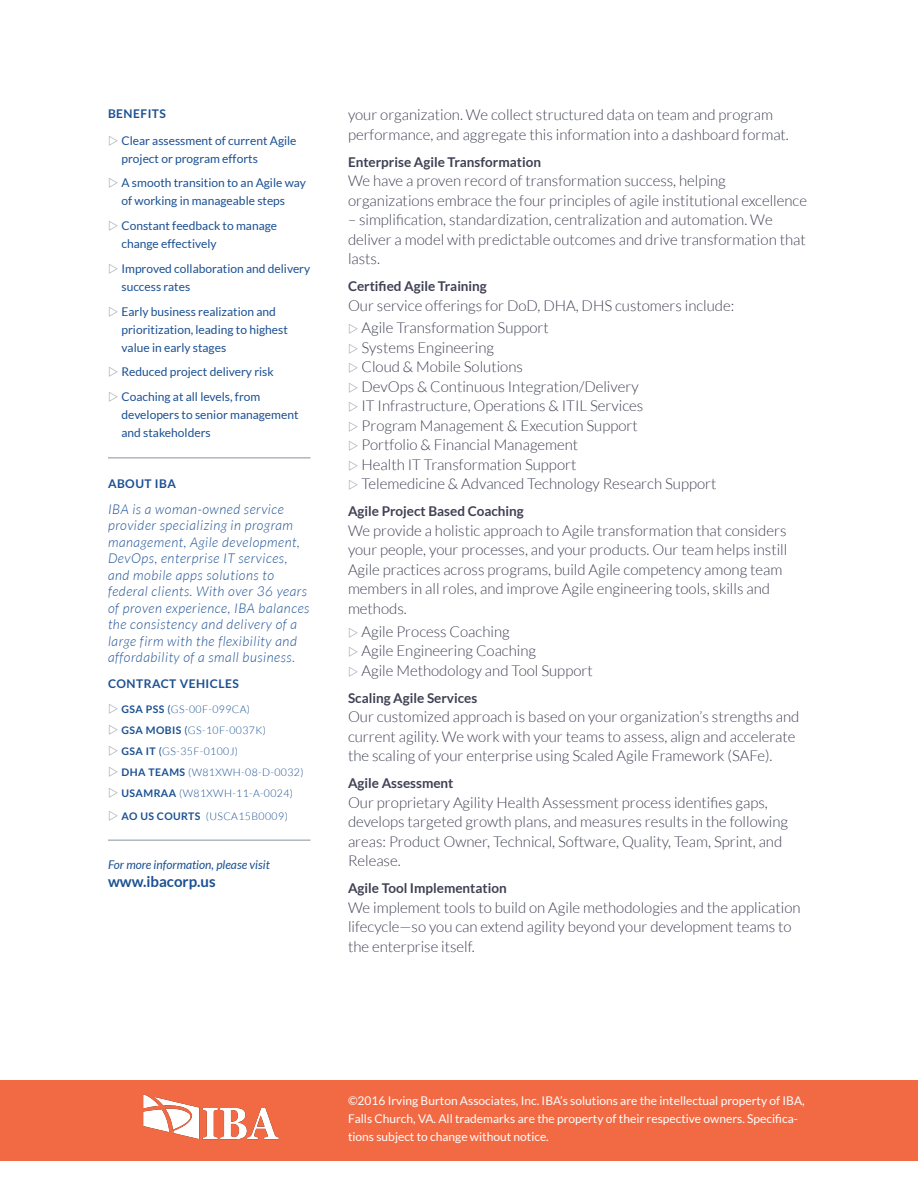
<style>
.page{position:relative;width:918px;height:1188px;background:#fff}
.page>*{position:absolute;margin:0;border:0;box-sizing:border-box;transform-origin:0 0}
.IBA_Body_Text{font:300 15px/19.5px "Lato";color:#3f4154}
.Sidebar_Head{font:700 15px "Lato";color:#1b5093}
.IBA_DS_Sidebar_Text{font:italic 300 13.5px/16.5px "Lato";letter-spacing:.04em;color:#1b5093}
.IBA_DS_Text_Subhead{font:700 13.5px "Lato";color:#3f4154}
.t1{font:12px/18px "Lato";color:#1b5093}
.t2{font:12px/18px "Lato";color:#fff}
.IBA_DS_Sidebar_Head{font:700 12px "Lato";letter-spacing:.04em;color:#1b5093}
.Sidebar_Head-2{font:italic 12px "Lato";color:#1b5093}
.t3{font:300 10.5px "Lato";letter-spacing:.04em;color:#1b5093}
.s1{font-weight:700}
.s2{font-weight:400}
</style>
<div class="page">
<div style="left:0;top:1080px;width:918px;height:81px;background:#f26a44"></div>
<img style="left:143px;top:1094px;width:136px;height:46px">
<hr style="left:108px;top:458px;width:202px;height:1px;background:#88919c">
<hr style="left:108px;top:840px;width:202px;height:1px;background:#88919c">
<p class="IBA_DS_Sidebar_Head" style="left:108px;top:106px;width:60px">BENEFITS</p>
<p class="t1" style="left:122px;top:131px;width:177px">Clear assessment of current Agile project or program efforts</p>
<p class="t1" style="left:122px;top:174px;width:186px">A smooth transition to an Agile way of working in manageable steps</p>
<p class="t1" style="left:122px;top:217px;width:157px">Constant feedback to manage change effectively</p>
<p class="t1" style="left:122px;top:259px;width:190px">Improved collaboration and delivery success rates</p>
<p class="t1" style="left:122px;top:302px;width:168px">Early business realization and prioritization, leading to highest value in early stages</p>
<p class="t1" style="left:122px;top:363px;width:154px">Reduced project delivery risk</p>
<p class="t1" style="left:122px;top:388px;width:179px">Coaching at all levels, from developers to senior management and stakeholders</p>
<p class="IBA_DS_Sidebar_Head" style="left:108px;top:477px;width:70px">ABOUT IBA</p>
<p class="IBA_DS_Sidebar_Text" style="left:108px;top:501px;width:203px">IBA is a woman-owned service provider specializing in program management, Agile development, DevOps, enterprise IT services, and mobile apps solutions to federal clients. With over 36 years of proven experience, IBA balances the consistency and delivery of a large firm with the flexibility and affordability of a small business.</p>
<p class="IBA_DS_Sidebar_Head" style="left:108px;top:676px;width:132px">CONTRACT VEHICLES</p>
<p class="t3" style="left:122px;top:704px;width:130px"><span class="s1">GSA PSS</span> <span class="s2">(</span>GS-00F-099CA)</p>
<p class="t3" style="left:122px;top:725px;width:146px"><span class="s1">GSA MOBIS</span> <span class="s2">(</span>GS-10F-0037K)</p>
<p class="t3" style="left:122px;top:746px;width:118px"><span class="s1">GSA IT</span> <span class="s2">(</span>GS-35F-0100J)</p>
<p class="t3" style="left:122px;top:767px;width:184px"><span class="s1">DHA TEAMS</span> (W81XWH-08-D-0032)</p>
<p class="t3" style="left:122px;top:788px;width:173px"><span class="s1">USAMRAA</span> (W81XWH-11-A-0024)</p>
<p class="t3" style="left:122px;top:810px;width:168px"><span class="s1">AO US COURTS</span> (USCA15B0009)</p>
<p class="Sidebar_Head-2" style="left:108px;top:858px;width:163px">For more information, please visit</p>
<p class="Sidebar_Head" style="left:108px;top:873px;width:109px">www.ibacorp.us</p>
<p class="IBA_Body_Text" style="left:348px;top:105px;width:442px">your organization. We collect structured data on team and program performance, and aggregate this information into a dashboard format.</p>
<p class="IBA_DS_Text_Subhead" style="left:348px;top:154px;width:195px">Enterprise Agile Transformation</p>
<p class="IBA_Body_Text" style="left:348px;top:171px;width:461px">We have a proven record of transformation success, helping organizations embrace the four principles of agile institutional excellence</p>
<p class="IBA_Body_Text" style="left:348px;top:210px;width:459px">– simplification, standardization, centralization and automation. We deliver a model with predictable outcomes and drive transformation that lasts.</p>
<p class="IBA_DS_Text_Subhead" style="left:348px;top:278px;width:140px">Certified Agile Training</p>
<p class="IBA_Body_Text" style="left:348px;top:296px;width:388px">Our service offerings for DoD, DHA, DHS customers include:</p>
<p class="IBA_Body_Text" style="left:362px;top:318px;width:189px">Agile Transformation Support</p>
<p class="IBA_Body_Text" style="left:362px;top:338px;width:134px">Systems Engineering</p>
<p class="IBA_Body_Text" style="left:362px;top:357px;width:163px">Cloud &amp; Mobile Solutions</p>
<p class="IBA_Body_Text" style="left:362px;top:377px;width:279px">DevOps &amp; Continuous Integration/Delivery</p>
<p class="IBA_Body_Text" style="left:362px;top:396px;width:283px">IT Infrastructure, Operations &amp; ITIL Services</p>
<p class="IBA_Body_Text" style="left:362px;top:416px;width:278px">Program Management &amp; Execution Support</p>
<p class="IBA_Body_Text" style="left:362px;top:435px;width:218px">Portfolio &amp; Financial Management</p>
<p class="IBA_Body_Text" style="left:362px;top:455px;width:216px">Health IT Transformation Support</p>
<p class="IBA_Body_Text" style="left:362px;top:474px;width:357px">Telemedicine &amp; Advanced Technology Research Support</p>
<p class="IBA_DS_Text_Subhead" style="left:348px;top:504px;width:177px">Agile Project Based Coaching</p>
<p class="IBA_Body_Text" style="left:348px;top:521px;width:441px">We provide a holistic approach to Agile transformation that considers your people, your processes, and your products. Our team helps instill Agile practices across programs, build Agile competency among team members in all roles, and improve Agile engineering tools, skills and methods.</p>
<p class="IBA_Body_Text" style="left:362px;top:621px;width:150px">Agile Process Coaching</p>
<p class="IBA_Body_Text" style="left:362px;top:641px;width:176px">Agile Engineering Coaching</p>
<p class="IBA_Body_Text" style="left:362px;top:660px;width:233px">Agile Methodology and Tool Support</p>
<p class="IBA_DS_Text_Subhead" style="left:348px;top:690px;width:131px">Scaling Agile Services</p>
<p class="IBA_Body_Text" style="left:348px;top:707px;width:453px">Our customized approach is based on your organization’s strengths and current agility. We work with your teams to assess, align and accelerate the scaling of your enterprise using Scaled Agile Framework (SAFe).</p>
<p class="IBA_DS_Text_Subhead" style="left:348px;top:775px;width:107px">Agile Assessment</p>
<p class="IBA_Body_Text" style="left:348px;top:792px;width:442px">Our proprietary Agility Health Assessment process identifies gaps, develops targeted growth plans, and measures results in the following areas: Product Owner, Technical, Software, Quality, Team, Sprint, and Release.</p>
<p class="IBA_DS_Text_Subhead" style="left:348px;top:880px;width:160px">Agile Tool Implementation</p>
<p class="IBA_Body_Text" style="left:348px;top:897px;width:454px">We implement tools to build on Agile methodologies and the application lifecycle—so you can extend agility beyond your development teams to the enterprise itself.</p>
<p class="t2" style="left:348px;top:1092px;width:458px">©2016 Irving Burton Associates, Inc. IBA’s solutions are the intellectual property of IBA,<br>Falls Church, VA. All trademarks are the property of their respective owners. Specifica&shy;tions subject to change without notice.</p>
</div>
